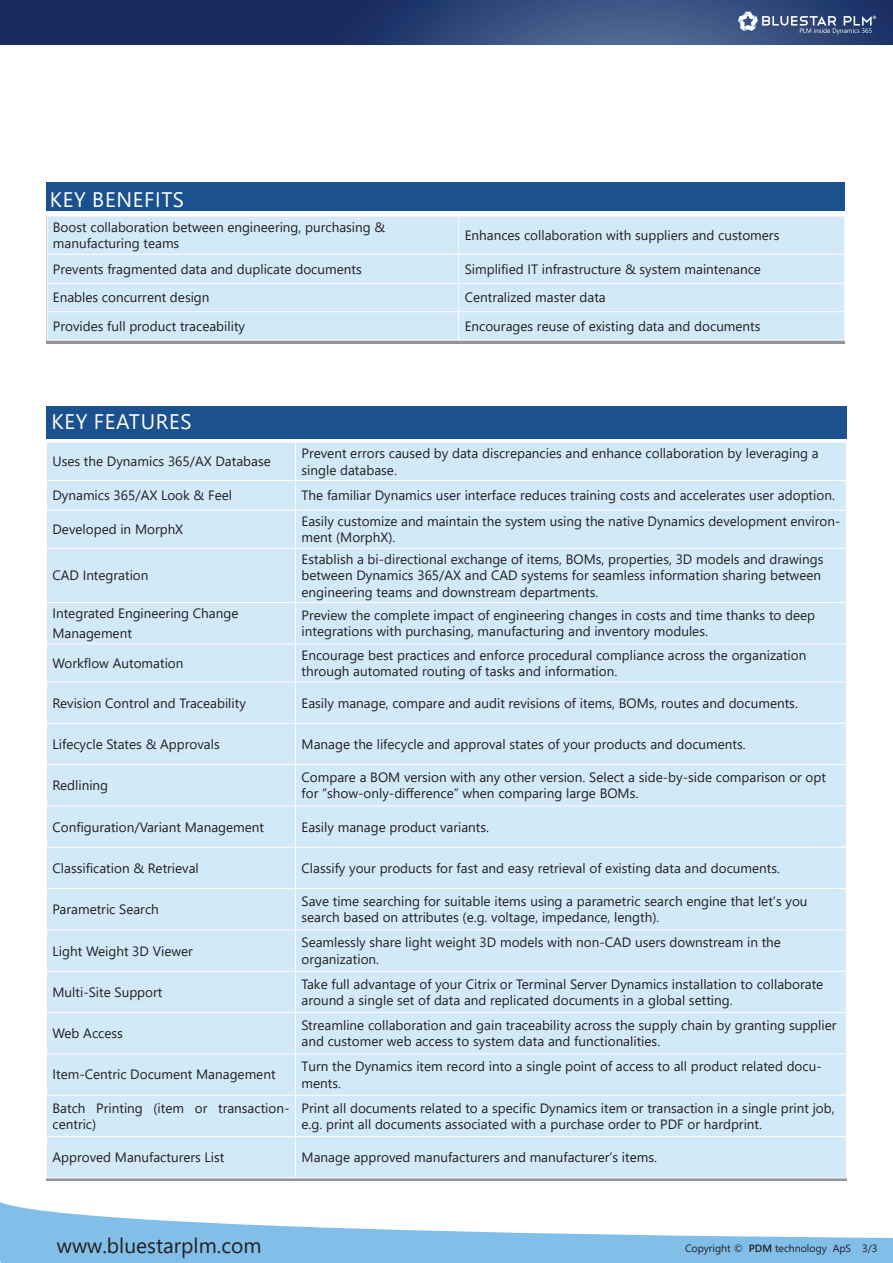
<style>
.page{position:relative;width:893px;height:1263px;background:#fff}
.page>*{position:absolute;margin:0;border:0;box-sizing:border-box;transform-origin:0 0}
.t1{font:21px "Segoe UI";letter-spacing:.035em;color:#fff}
.t2{font:21px "Segoe UI";color:#231f20}
.t3{font:13.5px/16.2px "Segoe UI";color:#231f20}
.t4{font:10.5px "Segoe UI";color:#231f20}
.s1{font-weight:600}
</style>
<div class="page">
<svg style="left:0;top:0;width:893px;height:45px;background:#293d71"></svg>
<div style="left:46px;top:406px;width:801px;height:32px;background:#1a518e"></div>
<div style="left:47px;top:443px;width:799px;height:727px;background:#d2e9f8"></div>
<hr style="left:295px;top:443px;width:1px;height:37px;background:#fff">
<hr style="left:47px;top:480px;width:249px;height:1px;background:#fff">
<hr style="left:296px;top:480px;width:551px;height:1px;background:#fff">
<svg style="left:295px;top:481px;width:1px;height:29px"></svg>
<hr style="left:47px;top:510px;width:249px;height:1px;background:#fff">
<hr style="left:296px;top:510px;width:551px;height:1px;background:#fff">
<hr style="left:295px;top:511px;width:1px;height:37px;background:#fff">
<hr style="left:47px;top:548px;width:249px;height:1px;background:#fff">
<hr style="left:296px;top:548px;width:551px;height:1px;background:#fff">
<hr style="left:295px;top:549px;width:1px;height:53px;background:#fff">
<hr style="left:47px;top:602px;width:249px;height:1px;background:#fff">
<hr style="left:296px;top:602px;width:551px;height:1px;background:#fff">
<hr style="left:295px;top:603px;width:1px;height:40px;background:#fff">
<hr style="left:47px;top:643px;width:249px;height:1px;background:#fff">
<hr style="left:296px;top:643px;width:551px;height:1px;background:#fff">
<hr style="left:295px;top:644px;width:1px;height:37px;background:#fff">
<hr style="left:47px;top:681px;width:249px;height:1px;background:#fff">
<hr style="left:296px;top:681px;width:551px;height:1px;background:#fff">
<hr style="left:295px;top:682px;width:1px;height:41px;background:#fff">
<hr style="left:47px;top:723px;width:249px;height:1px;background:#fff">
<hr style="left:296px;top:723px;width:551px;height:1px;background:#fff">
<hr style="left:295px;top:724px;width:1px;height:40px;background:#fff">
<hr style="left:47px;top:764px;width:249px;height:1px;background:#fff">
<hr style="left:296px;top:764px;width:551px;height:1px;background:#fff">
<hr style="left:295px;top:765px;width:1px;height:40px;background:#fff">
<hr style="left:47px;top:805px;width:249px;height:1px;background:#fff">
<hr style="left:296px;top:805px;width:551px;height:1px;background:#fff">
<hr style="left:295px;top:806px;width:1px;height:41px;background:#fff">
<hr style="left:47px;top:847px;width:249px;height:1px;background:#fff">
<hr style="left:296px;top:847px;width:551px;height:1px;background:#fff">
<hr style="left:295px;top:848px;width:1px;height:40px;background:#fff">
<hr style="left:47px;top:888px;width:249px;height:1px;background:#fff">
<hr style="left:296px;top:888px;width:551px;height:1px;background:#fff">
<hr style="left:295px;top:889px;width:1px;height:40px;background:#fff">
<hr style="left:47px;top:929px;width:249px;height:1px;background:#fff">
<hr style="left:296px;top:929px;width:551px;height:1px;background:#fff">
<hr style="left:295px;top:930px;width:1px;height:41px;background:#fff">
<hr style="left:47px;top:971px;width:249px;height:1px;background:#fff">
<hr style="left:296px;top:971px;width:551px;height:1px;background:#fff">
<hr style="left:295px;top:972px;width:1px;height:40px;background:#fff">
<hr style="left:47px;top:1012px;width:249px;height:1px;background:#fff">
<hr style="left:296px;top:1012px;width:551px;height:1px;background:#fff">
<hr style="left:295px;top:1013px;width:1px;height:40px;background:#fff">
<hr style="left:47px;top:1053px;width:249px;height:1px;background:#fff">
<hr style="left:296px;top:1053px;width:551px;height:1px;background:#fff">
<hr style="left:295px;top:1054px;width:1px;height:41px;background:#fff">
<hr style="left:47px;top:1095px;width:249px;height:1px;background:#fff">
<hr style="left:296px;top:1095px;width:551px;height:1px;background:#fff">
<hr style="left:295px;top:1096px;width:1px;height:40px;background:#fff">
<hr style="left:47px;top:1136px;width:249px;height:1px;background:#fff">
<hr style="left:296px;top:1136px;width:551px;height:1px;background:#fff">
<hr style="left:295px;top:1137px;width:1px;height:40px;background:#fff">
<svg style="left:738px;top:12px;width:138px;height:22px;background:#5a6d94"></svg>
<div style="left:46px;top:183px;width:799px;height:28px;background:#1a518e"></div>
<div style="left:48px;top:217px;width:796px;height:123px;background:#d2e9f8"></div>
<hr style="left:458px;top:217px;width:1px;height:37px;background:#fff">
<hr style="left:47px;top:254px;width:412px;height:1px;background:#fff">
<hr style="left:459px;top:254px;width:386px;height:1px;background:#fff">
<hr style="left:47px;top:283px;width:412px;height:1px;background:#fff">
<hr style="left:459px;top:283px;width:386px;height:1px;background:#fff">
<hr style="left:47px;top:311px;width:412px;height:1px;background:#fff">
<hr style="left:459px;top:311px;width:386px;height:1px;background:#fff">
<svg style="left:458px;top:255px;width:1px;height:85px"></svg>
<svg style="left:47px;top:254px;width:1px;height:86px"></svg>
<svg style="left:0;top:1170px;width:893px;height:93px"></svg>
<h1 class="t1" style="left:50px;top:183px;width:136px">KEY BENEFITS</h1>
<p class="t3" style="left:53px;top:219px;width:334px">Boost collaboration between engineering, purchasing &amp; manufacturing teams</p>
<p class="t3" style="left:465px;top:227px;width:316px">Enhances collaboration with suppliers and customers</p>
<p class="t3" style="left:53px;top:261px;width:310px">Prevents fragmented data and duplicate documents</p>
<p class="t3" style="left:465px;top:261px;width:298px">Simplified IT infrastructure &amp; system maintenance</p>
<p class="t3" style="left:53px;top:289px;width:158px">Enables concurrent design</p>
<p class="t3" style="left:465px;top:289px;width:143px">Centralized master data</p>
<p class="t3" style="left:53px;top:318px;width:194px">Provides full product traceability</p>
<p class="t3" style="left:465px;top:318px;width:297px">Encourages reuse of existing data and documents</p>
<h1 class="t1" style="left:51px;top:405px;width:142px">KEY FEATURES</h1>
<p class="t3" style="left:53px;top:453px;width:220px">Uses the Dynamics 365/AX Database</p>
<p class="t3" style="left:302px;top:445px;width:519px">Prevent errors caused by data discrepancies and enhance collaboration by leveraging a single database.</p>
<p class="t3" style="left:53px;top:487px;width:181px">Dynamics 365/AX Look &amp; Feel</p>
<p class="t3" style="left:302px;top:487px;width:535px">The familiar Dynamics user interface reduces training costs and accelerates user adoption.</p>
<p class="t3" style="left:53px;top:521px;width:132px">Developed in MorphX</p>
<p class="t3" style="left:302px;top:513px;width:540px">Easily customize and maintain the system using the native Dynamics development environ&shy;ment (MorphX).</p>
<p class="t3" style="left:53px;top:567px;width:98px">CAD Integration</p>
<p class="t3" style="left:302px;top:551px;width:523px">Establish a bi-directional exchange of items, BOMs, properties, 3D models and drawings between Dynamics 365/AX and CAD systems for seamless information sharing between engineering teams and downstream departments.</p>
<p class="t3" style="left:53px;top:604px;width:187px;line-height:19.5px">Integrated Engineering Change<br>Management</p>
<p class="t3" style="left:302px;top:607px;width:515px">Preview the complete impact of engineering changes in costs and time thanks to deep integrations with purchasing, manufacturing and inventory modules.</p>
<p class="t3" style="left:53px;top:655px;width:132px">Workflow Automation</p>
<p class="t3" style="left:302px;top:647px;width:506px">Encourage best practices and enforce procedural compliance across the organization through automated routing of tasks and information.</p>
<p class="t3" style="left:53px;top:694px;width:195px">Revision Control and Traceability</p>
<p class="t3" style="left:302px;top:694px;width:498px">Easily manage, compare and audit revisions of items, BOMs, routes and documents.</p>
<p class="t3" style="left:53px;top:736px;width:169px">Lifecycle States &amp; Approvals</p>
<p class="t3" style="left:302px;top:736px;width:446px">Manage the lifecycle and approval states of your products and documents.</p>
<p class="t3" style="left:53px;top:777px;width:57px">Redlining</p>
<p class="t3" style="left:302px;top:769px;width:526px">Compare a BOM version with any other version. Select a side-by-side comparison or opt for “show-only-difference” when comparing large BOMs.</p>
<p class="t3" style="left:53px;top:818px;width:213px">Configuration/Variant Management</p>
<p class="t3" style="left:302px;top:818px;width:189px">Easily manage product variants.</p>
<p class="t3" style="left:53px;top:860px;width:148px">Classification &amp; Retrieval</p>
<p class="t3" style="left:302px;top:860px;width:480px">Classify your products for fast and easy retrieval of existing data and documents.</p>
<p class="t3" style="left:53px;top:901px;width:108px">Parametric Search</p>
<p class="t3" style="left:302px;top:893px;width:507px">Save time searching for suitable items using a parametric search engine that let’s you search based on attributes (e.g. voltage, impedance, length).</p>
<p class="t3" style="left:53px;top:942px;width:142px">Light Weight 3D Viewer</p>
<p class="t3" style="left:302px;top:934px;width:481px">Seamlessly share light weight 3D models with non-CAD users downstream in the organization.</p>
<p class="t3" style="left:53px;top:984px;width:111px">Multi-Site Support</p>
<p class="t3" style="left:302px;top:975px;width:523px">Take full advantage of your Citrix or Terminal Server Dynamics installation to collaborate around a single set of data and replicated documents in a global setting.</p>
<p class="t3" style="left:53px;top:1025px;width:72px">Web Access</p>
<p class="t3" style="left:302px;top:1017px;width:536px">Streamline collaboration and gain traceability across the supply chain by granting supplier and customer web access to system data and functionalities.</p>
<p class="t3" style="left:53px;top:1066px;width:225px">Item-Centric Document Management</p>
<p class="t3" style="left:302px;top:1058px;width:522px">Turn the Dynamics item record into a single point of access to all product related docu&shy;ments.</p>
<p class="t3" style="left:53px;top:1099px;width:239px">Batch Printing (item or transaction&shy;centric)</p>
<p class="t3" style="left:302px;top:1099px;width:535px">Print all documents related to a specific Dynamics item or transaction in a single print job, e.g. print all documents associated with a purchase order to PDF or hardprint.</p>
<p class="t3" style="left:53px;top:1149px;width:174px">Approved Manufacturers List</p>
<p class="t3" style="left:302px;top:1149px;width:357px">Manage approved manufacturers and manufacturer’s items.</p>
<h1 class="t2" style="left:57px;top:1228px;width:206px">www.bluestarplm.com</h1>
<p class="t4" style="left:685px;top:1240px;width:194px">Copyright © <span class="s1">PDM</span> technology ApS 3/3</p>
</div>
